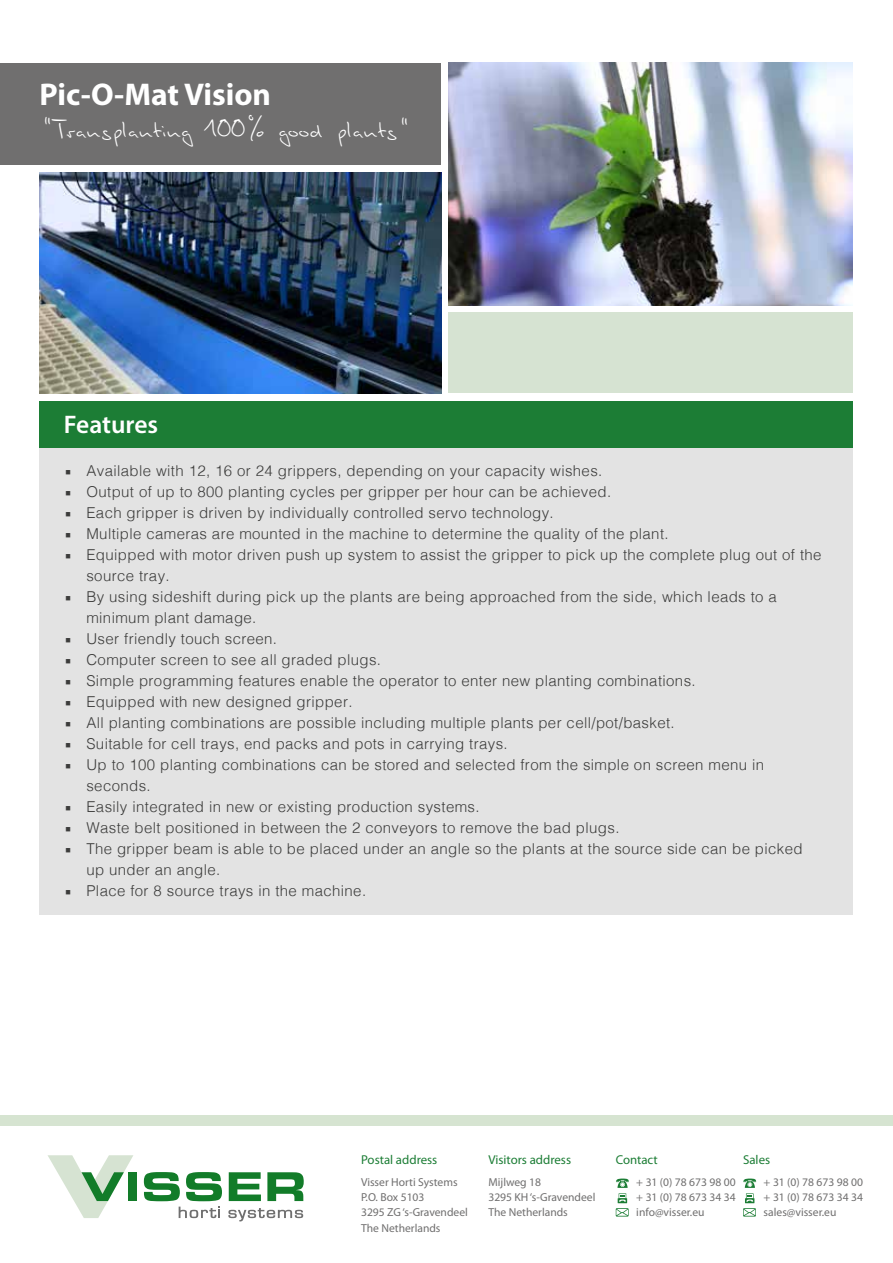
<style>
.page{position:relative;width:893px;height:1263px;background:#fff}
.page>*{position:absolute;margin:0;border:0;box-sizing:border-box;transform-origin:0 0}
.t1{font:700 31.5px "Myriad Pro";color:#fff}
.t2{font:600 25.5px "Myriad Pro";color:#fff}
.t3{font:24px "Stylograph";letter-spacing:-.08em;color:#fff}
.t4{font:300 15px/21px "Helvetica";letter-spacing:.025em;color:#3c3c3b}
.t5{font:12.9px "Myriad Pro";color:#1c7d35}
.t6{font:11.55px/15.5px "Myriad Pro";color:#706f6f}
.s1{font-family:"Minion Pro";font-weight:400}
</style>
<div class="page">
<img style="left:449px;top:63px;width:404px;height:243px">
<div style="left:39px;top:432px;width:814px;height:483px;background:#e3e3e3"></div>
<div style="left:39px;top:401px;width:814px;height:46px;background:#1c7d35"></div>
<svg style="left:616px;top:1208px;width:13px;height:8px"></svg>
<svg style="left:743px;top:1208px;width:13px;height:8px"></svg>
<div style="left:618px;top:1198px;width:9px;height:5px;background:#1c7d35"></div>
<svg style="left:616px;top:1178px;width:13px;height:24px"></svg>
<div style="left:745px;top:1198px;width:9px;height:5px;background:#1c7d35"></div>
<svg style="left:743px;top:1178px;width:13px;height:24px"></svg>
<div style="left:0;top:1115px;width:893px;height:11px;background:#d6e4d1"></div>
<img style="left:39px;top:172px;width:402px;height:221px">
<div style="left:449px;top:313px;width:404px;height:80px;background:#d6e3d2"></div>
<div style="left:0;top:63px;width:44px;height:102px;background:#706f6f"></div>
<div style="left:1px;top:63px;width:440px;height:102px;background:#706f6f"></div>
<svg style="left:228px;top:1208px;width:75px;height:13px"></svg>
<svg style="left:48px;top:1155px;width:85px;height:63px"></svg>
<div style="left:128px;top:1172px;width:9px;height:29px;background:#127c29"></div>
<svg style="left:144px;top:1172px;width:78px;height:46px"></svg>
<svg style="left:229px;top:1172px;width:32px;height:29px"></svg>
<svg style="left:267px;top:1172px;width:37px;height:29px"></svg>
<h1 class="t1" style="left:40px;top:74px;width:233px">Pic-O-Mat Vision</h1>
<h3 class="t3" style="left:40px;top:112px;width:374px">“Transplanting 100% good plants”</h3>
<h2 class="t2" style="left:64px;top:408px;width:96px">Features</h2>
<p class="t4" style="left:65px;top:459px;width:539px"><span class="s1">■</span> Available with 12, 16 or 24 grippers, depending on your capacity wishes.</p>
<p class="t4" style="left:65px;top:480px;width:548px"><span class="s1">■</span> Output of up to 800 planting cycles per gripper per hour can be achieved.</p>
<p class="t4" style="left:65px;top:501px;width:490px"><span class="s1">■</span> Each gripper is driven by individually controlled servo technology.</p>
<p class="t4" style="left:65px;top:522px;width:605px"><span class="s1">■</span> Multiple cameras are mounted in the machine to determine the quality of the plant.</p>
<p class="t4" style="left:86px;top:543px;width:737px;text-indent:-21px"><span class="s1">■</span> Equipped with motor driven push up system to assist the gripper to pick up the complete plug out of the source tray.</p>
<p class="t4" style="left:86px;top:585px;width:692px;text-indent:-21px"><span class="s1">■</span> By using sideshift during pick up the plants are being approached from the side, which leads to a minimum plant damage.</p>
<p class="t4" style="left:65px;top:627px;width:213px"><span class="s1">■</span> User friendly touch screen.</p>
<p class="t4" style="left:65px;top:648px;width:318px"><span class="s1">■</span> Computer screen to see all graded plugs.</p>
<p class="t4" style="left:65px;top:669px;width:632px"><span class="s1">■</span> Simple programming features enable the operator to enter new planting combinations.</p>
<p class="t4" style="left:65px;top:690px;width:289px"><span class="s1">■</span> Equipped with new designed gripper.</p>
<p class="t4" style="left:65px;top:711px;width:611px"><span class="s1">■</span> All planting combinations are possible including multiple plants per cell/pot/basket.</p>
<p class="t4" style="left:65px;top:732px;width:444px"><span class="s1">■</span> Suitable for cell trays, end packs and pots in carrying trays.</p>
<p class="t4" style="left:86px;top:753px;width:679px;text-indent:-21px"><span class="s1">■</span> Up to 100 planting combinations can be stored and selected from the simple on screen menu in seconds.</p>
<p class="t4" style="left:65px;top:795px;width:416px"><span class="s1">■</span> Easily integrated in new or existing production systems.</p>
<p class="t4" style="left:65px;top:816px;width:556px"><span class="s1">■</span> Waste belt positioned in between the 2 conveyors to remove the bad plugs.</p>
<p class="t4" style="left:86px;top:837px;width:718px;text-indent:-21px"><span class="s1">■</span> The gripper beam is able to be placed under an angle so the plants at the source side can be picked up under an angle.</p>
<p class="t4" style="left:65px;top:879px;width:303px"><span class="s1">■</span> Place for 8 source trays in the machine.</p>
<p class="t5" style="left:361px;top:1152px;width:78px">Postal address</p>
<p class="t6" style="left:361px;top:1174px;width:108px">Visser Horti Systems<br>P.O. Box 5103<br>3295 ZG ‘s-Gravendeel<br>The Netherlands</p>
<p class="t5" style="left:488px;top:1152px;width:84px">Visitors address</p>
<p class="t6" style="left:488px;top:1174px;width:109px">Mijlweg 18<br>3295 KH ‘s-Gravendeel<br>The Netherlands</p>
<p class="t5" style="left:616px;top:1152px;width:44px">Contact</p>
<p class="t6" style="left:636px;top:1174px;width:101px;text-align:justify">+ 31 (0) 78 673 98 00 + 31 (0) 78 673 34 34 info@visser.eu</p>
<p class="t5" style="left:743px;top:1152px;width:29px">Sales</p>
<p class="t6" style="left:764px;top:1174px;width:101px;text-align:justify">+ 31 (0) 78 673 98 00 + 31 (0) 78 673 34 34 sales@visser.eu</p>
</div>
